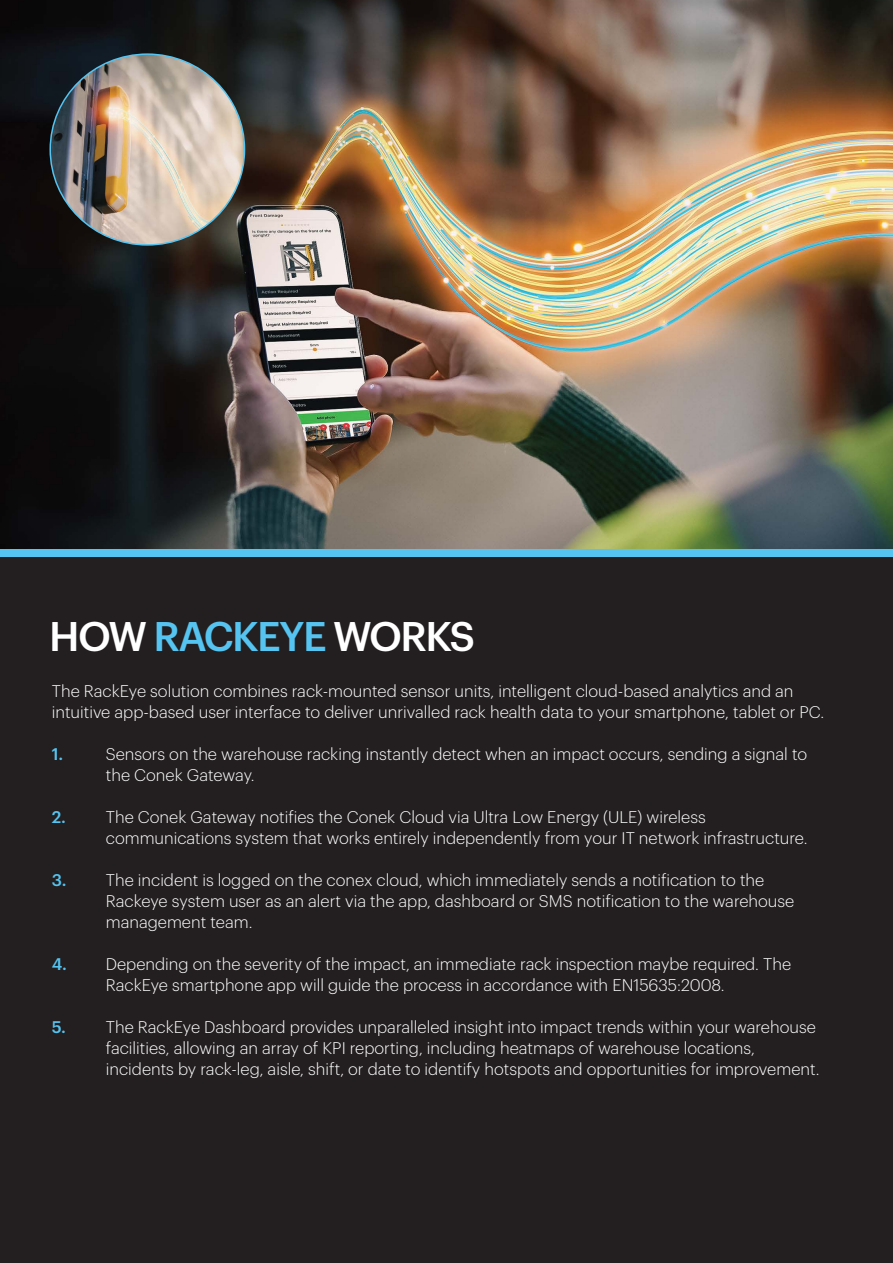
<style>
.page{position:relative;width:893px;height:1263px;background:#231f20}
.page>*{position:absolute;margin:0;border:0;box-sizing:border-box;transform-origin:0 0}
.t1{font:500 40.5px "Graphik";letter-spacing:-.04em;color:#fff}
.t2{font:300 16.5px/21px "Graphik";color:#fff}
.t3{font:500 16.5px "Graphik";color:#55c4f0}
.s1{color:#55c4f0}
.s2{font-weight:500;color:#55c4f0}
</style>
<div class="page">
<img style="left:0;top:0;width:893px;height:549px">
<div style="left:0;top:549px;width:893px;height:8px;background:#55c4f0"></div>
<img style="left:50px;top:54px;width:195px;height:191px">
<h1 class="t1" style="left:49px;top:606px;width:427px">HOW <span class="s1">RACKEYE</span> WORKS</h1>
<p class="t2" style="left:52px;top:679px;width:774px">The RackEye solution combines rack-mounted sensor units, intelligent cloud-based analytics and an intuitive app-based user interface to deliver unrivalled rack health data to your smartphone, tablet or PC.</p>
<p class="t3" style="left:52px;top:741px;width:13px">1.</p>
<p class="t2" style="left:106px;top:742px;width:703px">Sensors on the warehouse racking instantly detect when an impact occurs, sending a signal to the Conek Gateway.</p>
<p class="t3" style="left:52px;top:804px;width:16px">2.</p>
<p class="t2" style="left:106px;top:805px;width:703px">The Conek Gateway notifies the Conek Cloud via Ultra Low Energy (ULE) wireless communications system that works entirely independently from your IT network infrastructure.</p>
<p class="t2" style="left:106px;top:868px;width:690px;text-indent:-54px"><span class="s2">3.</span> The incident is logged on the conex cloud, which immediately sends a notification to the<br>Rackeye system user as an alert via the app, dashboard or SMS notification to the warehouse management team.</p>
<p class="t2" style="left:106px;top:952px;width:687px;text-indent:-54px"><span class="s2">4.</span> Depending on the severity of the impact, an immediate rack inspection maybe required. The<br>RackEye smartphone app will guide the process in accordance with EN15635:2008.</p>
<p class="t3" style="left:52px;top:1014px;width:16px">5.</p>
<p class="t2" style="left:106px;top:1015px;width:715px">The RackEye Dashboard provides unparalleled insight into impact trends within your warehouse facilities, allowing an array of KPI reporting, including heatmaps of warehouse locations, incidents by rack-leg, aisle, shift, or date to identify hotspots and opportunities for improvement.</p>
</div>
